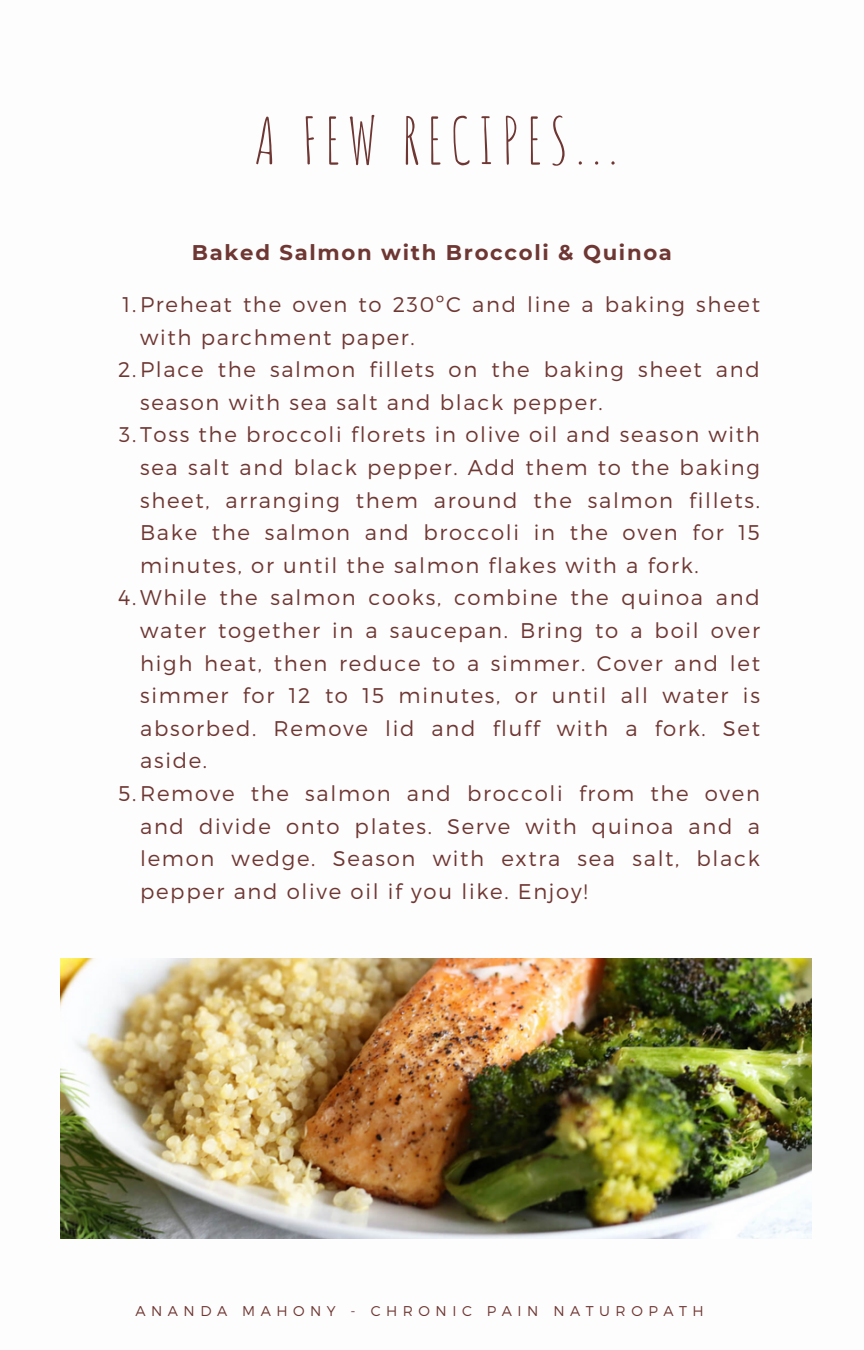
<style>
.page{position:relative;width:864px;height:1350px;background:#fff}
.page>*{position:absolute;margin:0;border:0;box-sizing:border-box;transform-origin:0 0}
.t1{font:63.68px "Amatic SC";letter-spacing:.11em;color:#6f3733}
.t2{font:300 21.15px/32.6px "Montserrat";letter-spacing:.08em;color:#6f3733;text-align:justify}
.t3{font:700 21.15px "Montserrat";letter-spacing:.08em;color:#6f3733}
.t4{font:300 14.17px "Montserrat";letter-spacing:.39em;color:#6f3733}
</style>
<div class="page">
<img style="left:60px;top:958px;width:751px;height:280px">
<p class="t1" style="left:254px;top:100px;width:365px">A FEW RECIPES...</p>
<p class="t3" style="left:192px;top:240px;width:482px">Baked Salmon with Broccoli &amp; Quinoa</p>
<p class="t2" style="left:140px;top:287px;width:621px;text-indent:-18px">1.Preheat the oven to 230ºC and line a baking sheet with parchment paper.</p>
<p class="t2" style="left:140px;top:352px;width:621px;text-indent:-22px">2.Place the salmon fillets on the baking sheet and season with sea salt and black pepper.</p>
<p class="t2" style="left:140px;top:417px;width:621px;text-indent:-21px">3.Toss the broccoli florets in olive oil and season with sea salt and black pepper. Add them to the baking sheet, arranging them around the salmon fillets.<br>Bake the salmon and broccoli in the oven for 15 minutes, or until the salmon flakes with a fork.</p>
<p class="t2" style="left:140px;top:580px;width:621px;text-indent:-22px">4.While the salmon cooks, combine the quinoa and water together in a saucepan. Bring to a boil over high heat, then reduce to a simmer. Cover and let simmer for 12 to 15 minutes, or until all water is absorbed. Remove lid and fluff with a fork. Set aside.</p>
<p class="t2" style="left:140px;top:776px;width:621px;text-indent:-22px">5.Remove the salmon and broccoli from the oven and divide onto plates. Serve with quinoa and a lemon wedge. Season with extra sea salt, black pepper and olive oil if you like. Enjoy!</p>
<p class="t4" style="left:135px;top:1301px;width:570px">ANANDA MAHONY - CHRONIC PAIN NATUROPATH</p>
</div>
